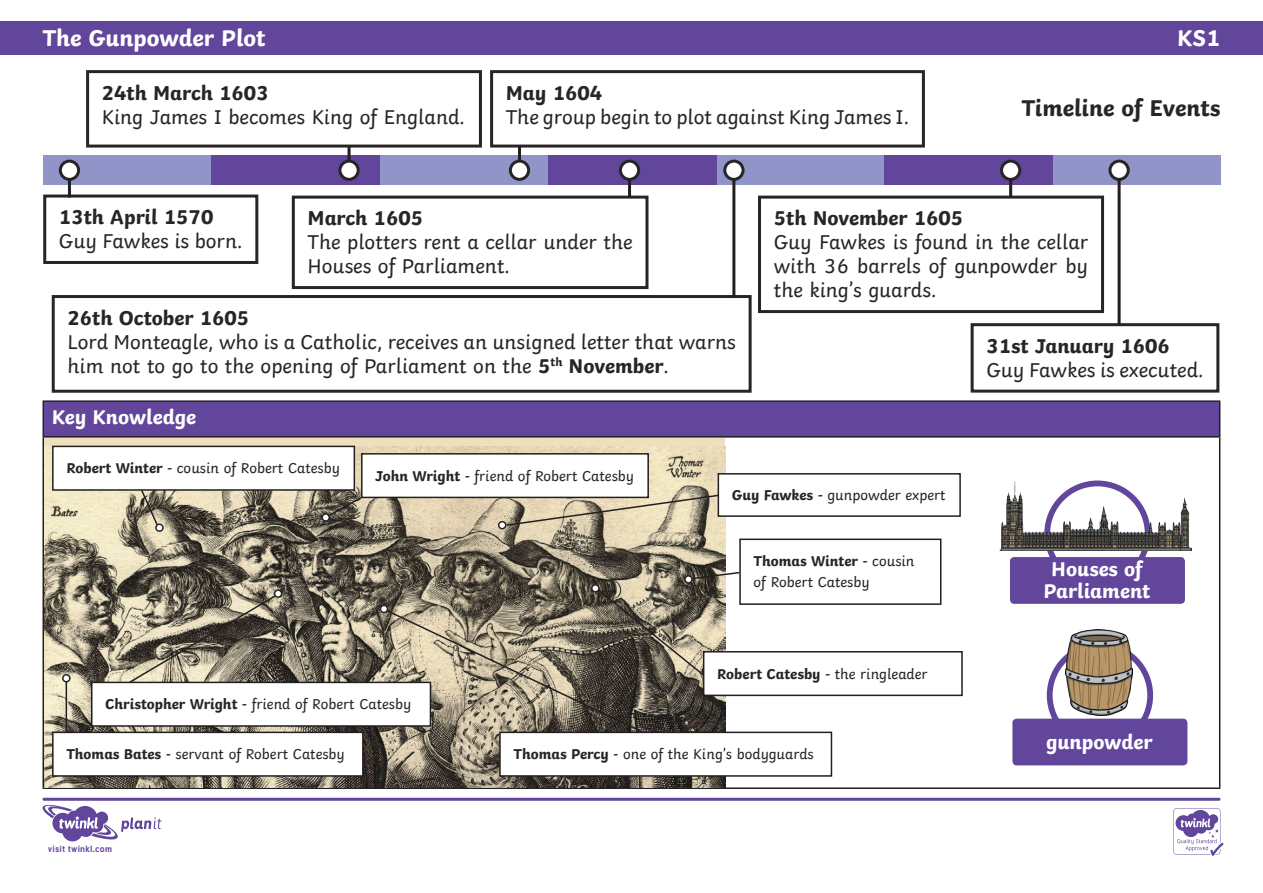
<style>
.page{position:relative;width:1263px;height:893px;background:#fff}
.page>*{position:absolute;margin:0;border:0;box-sizing:border-box;transform-origin:0 0}
.Header_Bar{font:700 24px "Twinkl";color:#fff}
.Header_Bar-2{font:700 24px "Twinkl";color:#282526}
.KS1_Body_Copy{font:21px/24px "Twinkl";color:#282526}
.Heading_3{font:700 21px "Twinkl";color:#282526}
.Body_Copy{font:700 21px/21.9px "Twinkl";color:#fff;text-align:center}
.Key_Vocab_Header{font:700 21px "Twinkl";color:#fff}
.KS2_Body_Copy{font:15px/21px "Twinkl";color:#282526}
.KS2_Body_Copy-2{font:700 15px "Twinkl";color:#282526}
.t1{font:700 9px "Tuffy";letter-spacing:.02em;color:#62469c}
.s1{font-weight:700}
.s2{font-weight:400}
</style>
<div class="page">
<div style="left:43px;top:401px;width:1177px;height:36px;background:#62469c"></div>
<hr style="left:1219px;top:402px;width:1px;height:34px;background:#231f20">
<hr style="left:43px;top:438px;width:1px;height:349px;background:#231f20">
<hr style="left:1219px;top:438px;width:1px;height:349px;background:#231f20">
<hr style="left:43px;top:787px;width:1177px;height:2px;background:#231f20">
<hr style="left:43px;top:400px;width:1177px;height:2px;background:#282526">
<hr style="left:43px;top:402px;width:1px;height:34px;background:#282526">
<hr style="left:43px;top:436px;width:1177px;height:2px;background:#231f20">
<svg style="left:1050px;top:645px;width:100px;height:100px"></svg>
<div style="left:1047px;top:642px;width:106px;height:106px;border:6px solid #62469c;border-radius:50%"></div>
<div style="left:1010px;top:557px;width:175px;height:47px;background:#62469c;border-radius:4px"></div>
<div style="left:1012px;top:719px;width:175px;height:46px;background:#62469c;border-radius:4px"></div>
<div style="left:44px;top:438px;width:681px;height:349px;background:#eee0bd"></div>
<img style="left:44px;top:446px;width:681px;height:341px">
<div style="left:44px;top:155px;width:168px;height:30px;background:#9194c9"></div>
<div style="left:380px;top:155px;width:168px;height:30px;background:#9194c9"></div>
<div style="left:716px;top:155px;width:168px;height:30px;background:#9194c9"></div>
<div style="left:1052px;top:155px;width:168px;height:30px;background:#9194c9"></div>
<div style="left:212px;top:155px;width:168px;height:30px;background:#62469c"></div>
<div style="left:548px;top:155px;width:168px;height:30px;background:#62469c"></div>
<div style="left:884px;top:155px;width:168px;height:30px;background:#62469c"></div>
<div style="left:43px;top:195px;width:215px;height:69px;border:3px solid #282526"></div>
<div style="left:60px;top:161px;width:19px;height:18px;background:#fff;border-radius:50%"></div>
<div style="left:59px;top:160px;width:21px;height:21px;border:3px solid #282526;border-radius:50%"></div>
<hr style="left:68px;top:179px;width:3px;height:19px;background:#231f20">
<div style="left:292px;top:196px;width:356px;height:93px;border:3px solid #282526"></div>
<div style="left:620px;top:161px;width:19px;height:18px;background:#fff;border-radius:50%"></div>
<div style="left:619px;top:160px;width:21px;height:21px;border:3px solid #282526;border-radius:50%"></div>
<hr style="left:628px;top:179px;width:3px;height:19px;background:#231f20">
<div style="left:758px;top:196px;width:346px;height:117px;border:3px solid #282526"></div>
<div style="left:1001px;top:161px;width:19px;height:18px;background:#fff;border-radius:50%"></div>
<div style="left:1000px;top:160px;width:21px;height:21px;border:3px solid #282526;border-radius:50%"></div>
<hr style="left:1009px;top:179px;width:3px;height:19px;background:#231f20">
<div style="left:971px;top:323px;width:248px;height:70px;border:3px solid #282526"></div>
<svg style="left:1110px;top:161px;width:18px;height:18px"></svg>
<div style="left:1108px;top:160px;width:22px;height:21px;border:3px solid #282526;border-radius:50%"></div>
<hr style="left:1117px;top:179px;width:3px;height:145px;background:#231f20">
<div style="left:86px;top:70px;width:396px;height:78px;border:3px solid #282526"></div>
<svg style="left:340px;top:161px;width:18px;height:18px"></svg>
<div style="left:338px;top:160px;width:22px;height:21px;border:3px solid #282526;border-radius:50%"></div>
<hr style="left:348px;top:146px;width:3px;height:16px;background:#231f20">
<div style="left:490px;top:70px;width:435px;height:78px;border:3px solid #282526"></div>
<div style="left:510px;top:161px;width:19px;height:18px;background:#fff;border-radius:50%"></div>
<div style="left:509px;top:160px;width:21px;height:21px;border:3px solid #282526;border-radius:50%"></div>
<hr style="left:518px;top:146px;width:3px;height:16px;background:#231f20">
<div style="left:52px;top:295px;width:700px;height:98px;border:3px solid #282526"></div>
<div style="left:725px;top:161px;width:18px;height:18px;background:#fff;border-radius:50%"></div>
<div style="left:723px;top:160px;width:21px;height:21px;border:3px solid #282526;border-radius:50%"></div>
<hr style="left:732px;top:179px;width:3px;height:119px;background:#231f20">
<div style="left:0;top:21px;width:1263px;height:34px;background:#62469c"></div>
<img style="left:1065px;top:629px;width:68px;height:86px">
<img style="left:1000px;top:482px;width:191px;height:69px">
<div style="left:53px;top:446px;width:301px;height:44px;background:#fff"></div>
<div style="left:52px;top:446px;width:303px;height:45px;border:2px solid #231f20"></div>
<div style="left:156px;top:524px;width:7px;height:7px;background:#fff;border-radius:50%"></div>
<div style="left:155px;top:523px;width:9px;height:9px;border:2px solid #282526;border-radius:50%"></div>
<svg style="left:140px;top:488px;width:19px;height:39px"></svg>
<div style="left:53px;top:732px;width:310px;height:44px;background:#fff"></div>
<div style="left:52px;top:732px;width:312px;height:45px;border:2px solid #231f20"></div>
<div style="left:63px;top:675px;width:7px;height:7px;background:#fff;border-radius:50%"></div>
<div style="left:62px;top:674px;width:9px;height:8px;border:2px solid #282526;border-radius:50%"></div>
<hr style="left:66px;top:681px;width:1px;height:51px;background:#231f20">
<div style="left:92px;top:682px;width:338px;height:44px;background:#fff"></div>
<div style="left:91px;top:682px;width:340px;height:45px;border:2px solid #231f20"></div>
<div style="left:275px;top:590px;width:7px;height:7px;background:#fff;border-radius:50%"></div>
<div style="left:274px;top:589px;width:8px;height:9px;border:2px solid #282526;border-radius:50%"></div>
<svg style="left:128px;top:594px;width:149px;height:90px"></svg>
<div style="left:362px;top:454px;width:286px;height:43px;background:#fff"></div>
<div style="left:361px;top:453px;width:288px;height:45px;border:2px solid #231f20"></div>
<div style="left:322px;top:514px;width:7px;height:7px;background:#fff;border-radius:50%"></div>
<div style="left:321px;top:513px;width:9px;height:9px;border:2px solid #282526;border-radius:50%"></div>
<svg style="left:327px;top:495px;width:37px;height:23px"></svg>
<div style="left:500px;top:732px;width:331px;height:44px;background:#fff"></div>
<div style="left:499px;top:732px;width:333px;height:45px;border:2px solid #231f20"></div>
<div style="left:380px;top:605px;width:7px;height:7px;background:#fff;border-radius:50%"></div>
<div style="left:380px;top:605px;width:8px;height:8px;border:2px solid #282526;border-radius:50%"></div>
<div style="left:704px;top:652px;width:258px;height:43px;background:#fff"></div>
<div style="left:703px;top:651px;width:260px;height:45px;border:2px solid #231f20"></div>
<div style="left:592px;top:585px;width:7px;height:7px;background:#fff;border-radius:50%"></div>
<div style="left:591px;top:584px;width:9px;height:9px;border:2px solid #282526;border-radius:50%"></div>
<svg style="left:385px;top:588px;width:320px;height:146px"></svg>
<div style="left:739px;top:539px;width:202px;height:66px;border:2px solid #231f20"></div>
<div style="left:685px;top:576px;width:7px;height:7px;background:#fff;border-radius:50%"></div>
<div style="left:684px;top:575px;width:9px;height:9px;border:2px solid #282526;border-radius:50%"></div>
<svg style="left:691px;top:571px;width:50px;height:9px"></svg>
<div style="left:718px;top:474px;width:242px;height:42px;background:#fff"></div>
<div style="left:718px;top:473px;width:243px;height:44px;border:2px solid #231f20"></div>
<div style="left:499px;top:522px;width:7px;height:7px;background:#fff;border-radius:50%"></div>
<div style="left:498px;top:521px;width:8px;height:8px;border:2px solid #282526;border-radius:50%"></div>
<svg style="left:505px;top:494px;width:215px;height:33px"></svg>
<svg style="left:42px;top:798px;width:1181px;height:58px"></svg>
<p class="Header_Bar" style="left:43px;top:18px;width:225px">The Gunpowder Plot</p>
<p class="Header_Bar" style="left:1177px;top:18px;width:45px">KS1</p>
<p class="Heading_3" style="left:102px;top:75px;width:168px">24th March 1603</p>
<p class="KS1_Body_Copy" style="left:102px;top:103px;width:365px">King James I becomes King of England.</p>
<p class="Heading_3" style="left:506px;top:75px;width:98px">May 1604</p>
<p class="KS1_Body_Copy" style="left:506px;top:103px;width:405px">The group begin to plot against King James I.</p>
<p class="Header_Bar-2" style="left:1021px;top:88px;width:201px">Timeline of Events</p>
<p class="Heading_3" style="left:59px;top:200px;width:156px">13th April 1570</p>
<p class="KS1_Body_Copy" style="left:59px;top:227px;width:185px">Guy Fawkes is born.</p>
<p class="Heading_3" style="left:308px;top:201px;width:117px">March 1605</p>
<p class="KS1_Body_Copy" style="left:308px;top:228px;width:327px">The plotters rent a cellar under the<br>Houses of Parliament.</p>
<p class="Heading_3" style="left:67px;top:300px;width:183px">26th October 1605</p>
<p class="KS1_Body_Copy" style="left:67px;top:328px;width:670px">Lord Monteagle, who is a Catholic, receives an unsigned letter that warns him not to go to the opening of Parliament on the <span class="s1">5</span><sup>th</sup> <span class="s1">November</span>.</p>
<p class="Key_Vocab_Header" style="left:52px;top:399px;width:146px">Key Knowledge</p>
<p class="KS2_Body_Copy" style="left:66px;top:456px;width:275px"><span class="s1">Robert Winter -</span> cousin of Robert Catesby</p>
<p class="KS2_Body_Copy" style="left:375px;top:464px;width:260px"><span class="s1">John Wright -</span> friend of Robert Catesby</p>
<p class="Heading_3" style="left:774px;top:201px;width:191px">5th November 1605</p>
<p class="KS1_Body_Copy" style="left:774px;top:228px;width:316px;text-align:justify">Guy Fawkes is found in the cellar with 36 barrels of gunpowder by the king’s guards.</p>
<p class="Heading_3" style="left:986px;top:328px;width:185px">31st January 1606</p>
<p class="KS1_Body_Copy" style="left:986px;top:356px;width:219px">Guy Fawkes is executed.</p>
<p class="KS2_Body_Copy" style="left:105px;top:692px;width:308px"><span class="s1">Christopher Wright -</span> friend of Robert Catesby</p>
<p class="KS2_Body_Copy" style="left:66px;top:742px;width:280px"><span class="s1">Thomas Bates -</span> servant of Robert Catesby</p>
<p class="t1" style="left:48px;top:842px;width:66px">visit twinkl.com</p>
<p class="KS2_Body_Copy" style="left:732px;top:483px;width:215px"><span class="s1">Guy Fawkes -</span> gunpowder expert</p>
<p class="KS2_Body_Copy" style="left:753px;top:549px;width:162px"><span class="s1">Thomas Winter -</span> cousin of Robert Catesby</p>
<p class="KS2_Body_Copy-2" style="left:717px;top:661px;width:212px">Robert Catesby - <span class="s2">the ringleader</span></p>
<p class="KS2_Body_Copy" style="left:513px;top:742px;width:302px"><span class="s1">Thomas Percy -</span> one of the King’s bodyguards</p>
<p class="Body_Copy" style="left:1043px;top:556px;width:108px">Houses of<br>Parliament</p>
<p class="Body_Copy" style="left:1046px;top:729px;width:108px">gunpowder</p>
</div>
